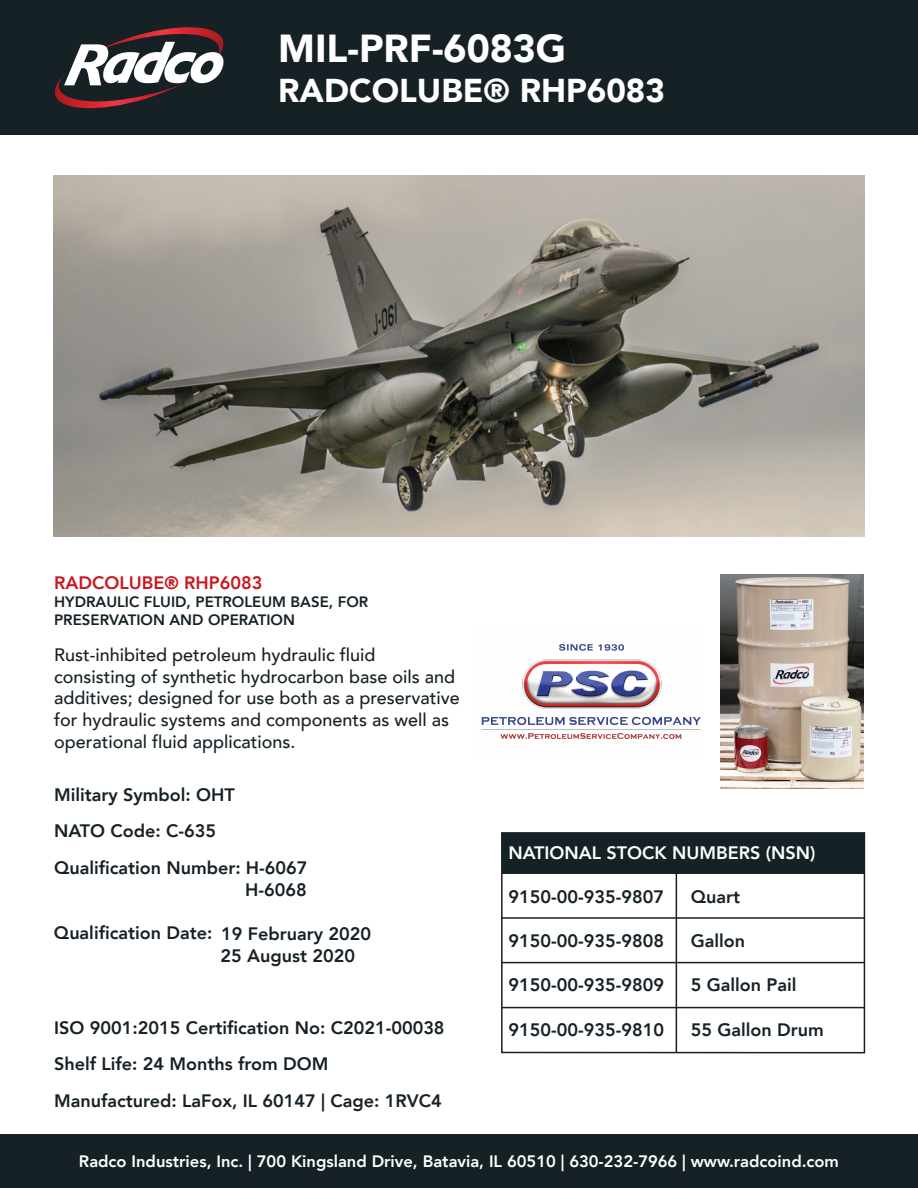
<style>
.page{position:relative;width:918px;height:1188px;background:#fff}
.page>*{position:absolute;margin:0;border:0;box-sizing:border-box;transform-origin:0 0}
.t1{font:900 39px "Avenir";color:#fff}
.t2{font:900 33px "Avenir";color:#fff}
.t3{font:800 18px/36.8px "Avenir";color:#162126}
.t4{font:500 18px/21.6px "Avenir";color:#162126}
.t5{font:800 18px "Avenir";color:#fff}
.t6{font:800 18px "Avenir";color:#ca171e}
.t7{font:800 16.5px "Avenir";color:#fff}
.t8{font:800 15px/18px "Avenir";color:#162126}
</style>
<div class="page">
<div style="left:0;top:1134px;width:918px;height:54px;background:#162126"></div>
<div style="left:503px;top:833px;width:361px;height:40px;background:#162126"></div>
<div style="left:501px;top:832px;width:364px;height:221px;border:2px solid #162126"></div>
<hr style="left:502px;top:917px;width:362px;height:2px;background:#162126">
<hr style="left:502px;top:962px;width:362px;height:1px;background:#162126">
<hr style="left:502px;top:1007px;width:362px;height:1px;background:#162126">
<hr style="left:676px;top:873px;width:1px;height:180px;background:#162126">
<div style="left:0;top:0;width:918px;height:135px;background:#162126"></div>
<svg style="left:54px;top:27px;width:170px;height:82px"></svg>
<img style="left:54px;top:176px;width:810px;height:360px">
<img style="left:720px;top:574px;width:143px;height:215px">
<img style="left:481px;top:644px;width:220px;height:95px">
<h1 class="t1" style="left:278px;top:15px;width:290px">MIL-PRF-6083G</h1>
<h2 class="t2" style="left:278px;top:62px;width:388px">RADCOLUBE® RHP6083</h2>
<p class="t6" style="left:54px;top:568px;width:210px">RADCOLUBE® RHP6083</p>
<p class="t8" style="left:54px;top:592px;width:316px">HYDRAULIC FLUID, PETROLEUM BASE, FOR<br>PRESERVATION AND OPERATION</p>
<p class="t4" style="left:54px;top:643px;width:407px">Rust-inhibited petroleum hydraulic fluid consisting of synthetic hydrocarbon base oils and additives; designed for use both as a preservative for hydraulic systems and components as well as operational fluid applications.</p>
<p class="t3" style="left:54px;top:776px;width:255px">Military Symbol: OHT<br>NATO Code: C-635<br>Qualification Number: H-6067</p>
<p class="t3" style="left:245px;top:871px;width:63px">H-6068</p>
<p class="t3" style="left:220px;top:921px;width:152px;line-height:23px;text-indent:-166px">Qualification Date: 19 February 2020<br>25 August 2020</p>
<p class="t3" style="left:54px;top:1009px;width:392px">ISO 9001:2015 Certification No: C2021-00038<br>Shelf Life: 24 Months from DOM<br>Manufactured: LaFox, IL 60147 | Cage: 1RVC4</p>
<p class="t5" style="left:509px;top:839px;width:308px">NATIONAL STOCK NUMBERS (NSN)</p>
<p class="t3" style="left:509px;top:879px;width:157px">9150-00-935-9807</p>
<p class="t3" style="left:691px;top:879px;width:51px">Quart</p>
<p class="t3" style="left:509px;top:923px;width:157px">9150-00-935-9808</p>
<p class="t3" style="left:691px;top:923px;width:56px">Gallon</p>
<p class="t3" style="left:509px;top:967px;width:157px">9150-00-935-9809</p>
<p class="t3" style="left:691px;top:967px;width:107px">5 Gallon Pail</p>
<p class="t3" style="left:509px;top:1011px;width:157px">9150-00-935-9810</p>
<p class="t3" style="left:691px;top:1011px;width:134px">55 Gallon Drum</p>
<p class="t7" style="left:79px;top:1148px;width:762px">Radco Industries, Inc. | 700 Kingsland Drive, Batavia, IL 60510 | 630-232-7966 | www.radcoind.com</p>
</div>
